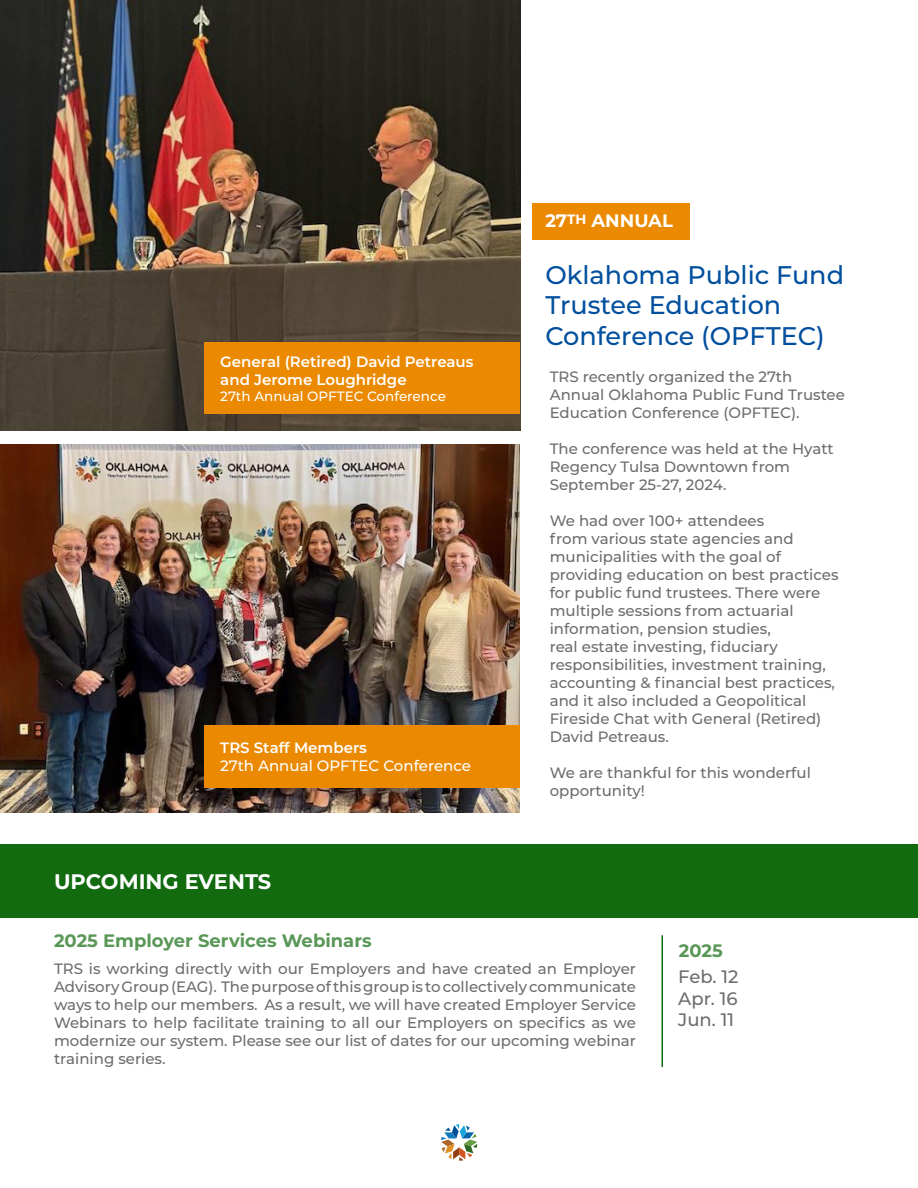
<style>
.page{position:relative;width:918px;height:1188px;background:#fff}
.page>*{position:absolute;margin:0;border:0;box-sizing:border-box;transform-origin:0 0}
.t1{font:500 25.5px/30.6px "Montserrat";color:#004f9e}
.t2{font:700 21px "Montserrat";color:#fff}
.t3{font:700 18px "Montserrat";color:#599757}
.t4{font:500 18px "Montserrat";color:#6c6d70}
.t5{font:700 18px "Montserrat";color:#fff}
.t6{font:500 15px/18px "Montserrat";color:#6c6d70}
.t7{font:600 15px "Montserrat";color:#fff}
.t8{font:500 15px "Montserrat";color:#fff}
.t9{font:500 13.5px "Montserrat";color:#fff}
</style>
<div class="page">
<div style="left:0;top:845px;width:918px;height:73px;background:#126b0f"></div>
<hr style="left:662px;top:935px;width:1px;height:132px;background:#126b0f">
<img style="left:0;top:445px;width:519px;height:367px">
<div style="left:532px;top:203px;width:158px;height:37px;background:#eb8a00"></div>
<svg style="left:441px;top:1124px;width:36px;height:37px"></svg>
<img style="left:0;top:0;width:520px;height:430px">
<div style="left:205px;top:342px;width:315px;height:72px;background:#eb8a00"></div>
<div style="left:205px;top:725px;width:315px;height:62px;background:#eb8a00"></div>
<p class="t7" style="left:220px;top:351px;width:255px">General (Retired) David Petreaus</p>
<p class="t7" style="left:220px;top:369px;width:188px">and Jerome Loughridge</p>
<p class="t9" style="left:220px;top:387px;width:227px">27th Annual OPFTEC Conference</p>
<p class="t7" style="left:220px;top:737px;width:148px">TRS Staff Members</p>
<p class="t8" style="left:220px;top:755px;width:252px">27th Annual OPFTEC Conference</p>
<p class="t2" style="left:54px;top:866px;width:219px">UPCOMING EVENTS</p>
<p class="t3" style="left:54px;top:928px;width:319px">2025 Employer Services Webinars</p>
<p class="t5" style="left:545px;top:208px;width:129px">27<sup>TH</sup> ANNUAL</p>
<p class="t1" style="left:545px;top:259px;width:300px">Oklahoma Public Fund<br>Trustee Education<br>Conference (OPFTEC)</p>
<p class="t6" style="left:550px;top:367px;width:297px">TRS recently organized the 27th<br>Annual Oklahoma Public Fund Trustee<br>Education Conference (OPFTEC).</p>
<p class="t6" style="left:550px;top:439px;width:285px">The conference was held at the Hyatt<br>Regency Tulsa Downtown from<br>September 25-27, 2024.</p>
<p class="t6" style="left:550px;top:511px;width:290px">We had over 100+ attendees<br>from various state agencies and municipalities with the goal of providing education on best practices for public fund trustees. There were multiple sessions from actuarial information, pension studies,<br>real estate investing, fiduciary responsibilities, investment training, accounting &amp; financial best practices, and it also included a Geopolitical Fireside Chat with General (Retired)<br>David Petreaus.</p>
<p class="t6" style="left:550px;top:763px;width:263px">We are thankful for this wonderful opportunity!</p>
<p class="t3" style="left:679px;top:938px;width:46px">2025</p>
<p class="t6" style="left:54px;top:959px;width:584px;text-align:justify">TRS is working directly with our Employers and have created an Employer Advisory Group (EAG). The purpose of this group is to collectively communicate ways to help our members. As a result, we will have created Employer Service Webinars to help facilitate training to all our Employers on specifics as we modernize our system. Please see our list of dates for our upcoming webinar training series.</p>
<p class="t4" style="left:678px;top:964px;width:62px">Feb. 12</p>
<p class="t4" style="left:678px;top:986px;width:61px">Apr. 16</p>
<p class="t4" style="left:678px;top:1007px;width:57px">Jun. 11</p>
</div>
